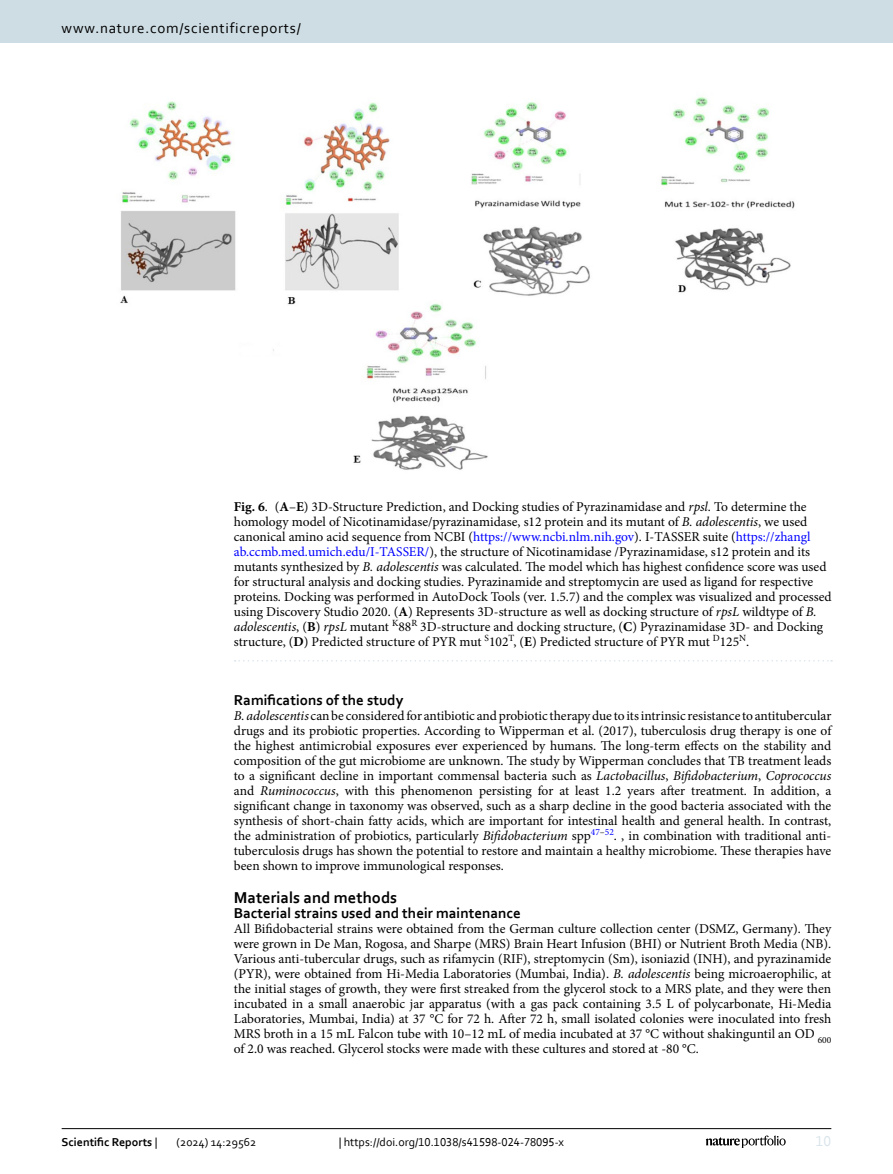
<style>
.page{position:relative;width:893px;height:1174px;background:#fff}
.page>*{position:absolute;margin:0;border:0;box-sizing:border-box;transform-origin:0 0}
.Head_1{font:700 16.5px "Corbel";color:#000}
.Head_2_After_1{font:700 15px "Corbel";color:#000}
.t1{font:15px "Corbel";letter-spacing:.05em;color:#000}
.Head_2{font:700 15px "Corbel";color:#000}
.t2{font:15px "Corbel";color:#d9e4eb}
.Body_Text{font:13.5px/15px "Minion Pro";letter-spacing:-.005em;color:#000;text-align:justify}
.Figure_Caption{font:13.5px/15px "Minion Pro";color:#000}
.t3{font:12px "Corbel";color:#000}
.t4{font:700 12px "Corbel";color:#000}
.s1{font-weight:700}
.s2{font-style:italic}
.s3{color:#00f}
.s4{font-weight:400}
</style>
<div class="page">
<img style="left:120px;top:97px;width:675px;height:373px">
<svg style="left:235px;top:660px;width:597px;height:1px"></svg>
<hr style="left:62px;top:1128px;width:769px;height:1px;background:#000">
<svg style="left:706px;top:1135px;width:80px;height:12px"></svg>
<div style="left:0;top:0;width:893px;height:43px;background:#cedde4"></div>
<p class="t1" style="left:62px;top:18px;width:241px">www.nature.com/scientificreports/</p>
<p class="Figure_Caption" style="left:234px;top:499px;width:599px"><span class="s1">Fig. 6</span>. (<span class="s1">A</span>–<span class="s1">E</span>) 3D-Structure Prediction, and Docking studies of Pyrazinamidase and <span class="s2">rpsl</span>. To determine the homology model of Nicotinamidase/pyrazinamidase, s12 protein and its mutant of <span class="s2">B. adolescentis</span>, we used canonical amino acid sequence from NCBI (<span class="s3">https://www.ncbi.nlm.nih.gov</span>). I-TASSER suite (<span class="s3">https://zhangl ab.ccmb.med.umich.edu/I-TASSER/</span>), the structure of Nicotinamidase /Pyrazinamidase, s12 protein and its mutants synthesized by <span class="s2">B. adolescentis</span> was calculated. The model which has highest confidence score was used for structural analysis and docking studies. Pyrazinamide and streptomycin are used as ligand for respective proteins. Docking was performed in AutoDock Tools (ver. 1.5.7) and the complex was visualized and processed using Discovery Studio 2020. (<span class="s1">A</span>) Represents 3D-structure as well as docking structure of <span class="s2">rpsL</span> wildtype of <span class="s2">B. adolescentis</span>, (<span class="s1">B</span>) <span class="s2">rpsL</span> mutant <sup>K</sup>88<sup>R</sup> 3D-structure and docking structure, (<span class="s1">C</span>) Pyrazinamidase 3D- and Docking structure, (<span class="s1">D</span>) Predicted structure of PYR mut <sup>S</sup>102<sup>T</sup>, (<span class="s1">E</span>) Predicted structure of PYR mut <sup>D</sup>125<sup>N</sup>.</p>
<p class="Head_2" style="left:234px;top:690px;width:171px">Ramifications of the study</p>
<p class="Body_Text" style="left:234px;top:708px;width:599px"><span class="s2">B. adolescentis</span> can be considered for antibiotic and probiotic therapy due to its intrinsic resistance to antitubercular drugs and its probiotic properties. According to Wipperman et al. (2017), tuberculosis drug therapy is one of the highest antimicrobial exposures ever experienced by humans. The long-term effects on the stability and composition of the gut microbiome are unknown. The study by Wipperman concludes that TB treatment leads to a significant decline in important commensal bacteria such as <span class="s2">Lactobacillus</span>, <span class="s2">Bifidobacterium</span>, <span class="s2">Coprococcus </span>and <span class="s2">Ruminococcus</span>, with this phenomenon persisting for at least 1.2 years after treatment. In addition, a significant change in taxonomy was observed, such as a sharp decline in the good bacteria associated with the synthesis of short-chain fatty acids, which are important for intestinal health and general health. In contrast, the administration of probiotics, particularly <span class="s2">Bifidobacterium</span> spp<sup>47</sup><sup>–</sup><sup>52</sup>. , in combination with traditional anti&shy;tuberculosis drugs has shown the potential to restore and maintain a healthy microbiome. These therapies have been shown to improve immunological responses.</p>
<p class="Head_1" style="left:234px;top:887px;width:165px">Materials and methods</p>
<p class="Head_2_After_1" style="left:234px;top:903px;width:288px">Bacterial strains used and their maintenance</p>
<p class="Body_Text" style="left:234px;top:921px;width:599px">All Bifidobacterial strains were obtained from the German culture collection center (DSMZ, Germany). They were grown in De Man, Rogosa, and Sharpe (MRS) Brain Heart Infusion (BHI) or Nutrient Broth Media (NB).<br>Various anti-tubercular drugs, such as rifamycin (RIF), streptomycin (Sm), isoniazid (INH), and pyrazinamide (PYR), were obtained from Hi-Media Laboratories (Mumbai, India). <span class="s2">B. adolescentis</span> being microaerophilic, at the initial stages of growth, they were first streaked from the glycerol stock to a MRS plate, and they were then incubated in a small anaerobic jar apparatus (with a gas pack containing 3.5 L of polycarbonate, Hi-Media Laboratories, Mumbai, India) at 37 °C for 72 h. After 72 h, small isolated colonies were inoculated into fresh MRS broth in a 15 mL Falcon tube with 10–12 mL of media incubated at 37 °C without shakinguntil an OD <sub>600 </sub>of 2.0 was reached. Glycerol stocks were made with these cultures and stored at -80 °C.</p>
<p class="t4" style="left:62px;top:1134px;width:97px">Scientific Reports <span class="s4">|</span></p>
<p class="t3" style="left:177px;top:1134px;width:81px">(2024) 14:29562</p>
<p class="t3" style="left:339px;top:1134px;width:227px">| https://doi.org/10.1038/s41598-024-78095-x</p>
<p class="t2" style="left:816px;top:1132px;width:17px">10</p>
</div>
